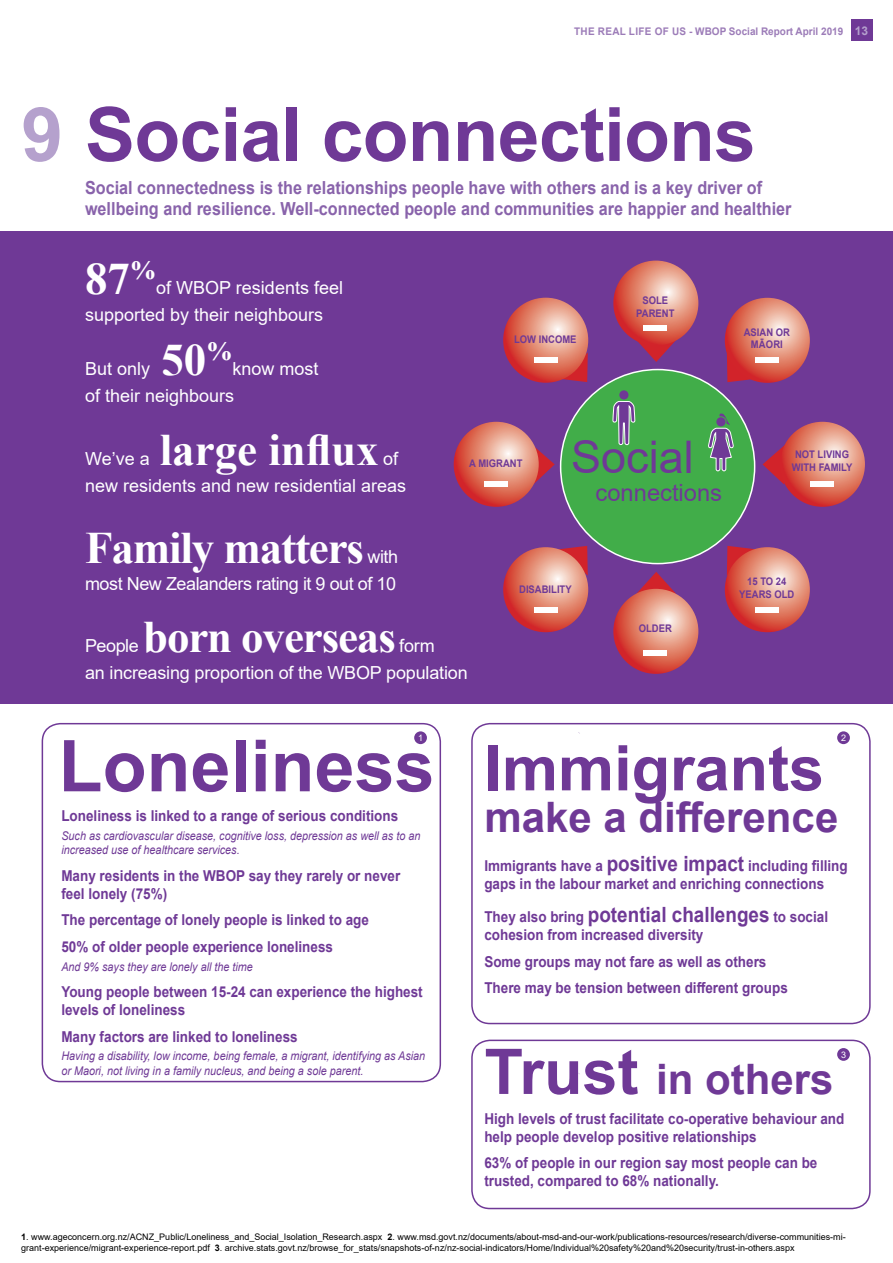
<style>
.page{position:relative;width:893px;height:1263px;background:#fff}
.page>*{position:absolute;margin:0;border:0;box-sizing:border-box;transform-origin:0 0}
.t1{font:700 75px "Arial";letter-spacing:-.01em;color:#6f3996}
.t2{font:700 72px "Arial";color:#6f3996}
.t3{font:700 63px "Arial";color:#6f3996}
.t4{font:700 45px "Times New Roman";letter-spacing:-.025em;color:#fff}
.t5{font:700 45px "Times New Roman";color:#fff}
.t6{font:45px "Arial";color:#6f3996}
.t7{font:700 42px "Arial";color:#6f3996}
.t8{font:23.7px "Arial";color:#6f3996}
.t9{font:18px/27px "Arial";color:#fff}
.t10{font:700 18px/21.6px "Arial";color:#8963ab;scale:.9 1}
.t11{font:18px/27px "Arial";letter-spacing:-.025em;color:#fff;text-align:right}
.t12{font:700 15px/18px "Arial";color:#6f3996;scale:.9 1}
.t13{font:italic 12px/14.4px "Arial";color:#6f3996;scale:.9 1}
.t14{font:700 10.5px/12.6px "Arial";color:#6f3996;text-align:center;scale:.9 1}
.t15{font:700 10.5px "Arial";color:#9c7cb8;scale:.95 1}
.t16{font:9px/10.8px "Arial";color:#000}
.t17{font:9px "Arial";color:#fff}
.s1{font-size:12px;color:#b5a1cd}
.s2{color:#b5a1cd}
.s3{font-size:21px}
.s4{font-size:63px}
.s5{font-weight:700}
</style>
<div class="page">
<div style="left:851px;top:20px;width:21px;height:21px;background:#6f3996"></div>
<div style="left:0;top:231px;width:893px;height:473px;background:#6f3996"></div>
<div style="left:471px;top:723px;width:400px;height:301px;border:2px solid #6f3996;border-radius:18px"></div>
<div style="left:471px;top:1039px;width:400px;height:170px;border:2px solid #6f3996;border-radius:18px"></div>
<svg style="left:566px;top:303px;width:18px;height:18px"></svg>
<svg style="left:552px;top:546px;width:36px;height:37px"></svg>
<svg style="left:560px;top:352px;width:28px;height:30px"></svg>
<svg style="left:535px;top:447px;width:20px;height:36px"></svg>
<svg style="left:762px;top:446px;width:23px;height:39px"></svg>
<svg style="left:637px;top:572px;width:39px;height:22px"></svg>
<svg style="left:638px;top:342px;width:36px;height:20px"></svg>
<div style="left:561px;top:370px;width:194px;height:194px;background:#41ad49;border-radius:50%"></div>
<svg style="left:613px;top:401px;width:22px;height:45px"></svg>
<div style="left:619px;top:390px;width:9px;height:9px;background:#6f3996;border-radius:50%"></div>
<svg style="left:708px;top:413px;width:26px;height:58px"></svg>
<svg style="left:503px;top:547px;width:85px;height:85px;background:#e18270"></svg>
<svg style="left:503px;top:298px;width:85px;height:85px;background:#e1816f"></svg>
<svg style="left:454px;top:422px;width:85px;height:85px;background:#e1816f"></svg>
<svg style="left:780px;top:422px;width:85px;height:85px;background:#e1816f"></svg>
<div style="left:534px;top:607px;width:23px;height:5px;background:#fff"></div>
<div style="left:534px;top:357px;width:23px;height:6px;background:#fff"></div>
<div style="left:484px;top:481px;width:24px;height:6px;background:#fff"></div>
<div style="left:811px;top:481px;width:23px;height:6px;background:#fff"></div>
<svg style="left:613px;top:589px;width:85px;height:85px;background:#e1816f"></svg>
<svg style="left:613px;top:261px;width:85px;height:85px;background:#e18270"></svg>
<svg style="left:731px;top:303px;width:16px;height:15px"></svg>
<svg style="left:727px;top:546px;width:34px;height:29px"></svg>
<svg style="left:727px;top:355px;width:29px;height:27px"></svg>
<svg style="left:725px;top:547px;width:85px;height:85px;background:#e18270"></svg>
<svg style="left:725px;top:298px;width:85px;height:85px;background:#e1816f"></svg>
<div style="left:755px;top:607px;width:24px;height:5px;background:#fff"></div>
<div style="left:755px;top:357px;width:24px;height:6px;background:#fff"></div>
<div style="left:643px;top:650px;width:24px;height:6px;background:#fff"></div>
<div style="left:643px;top:326px;width:24px;height:5px;background:#fff"></div>
<div style="left:42px;top:723px;width:399px;height:359px;border:2px solid #6f3996;border-radius:18px"></div>
<div style="left:414px;top:731px;width:13px;height:13px;background:#6f3996;border-radius:50%"></div>
<div style="left:837px;top:731px;width:13px;height:13px;background:#6f3996;border-radius:50%"></div>
<div style="left:837px;top:1048px;width:13px;height:13px;background:#6f3996;border-radius:50%"></div>
<p class="t15" style="left:574px;top:24px;width:311px">THE REAL LIFE OF US - WBOP Social Report April 2019 <span class="s1">13</span></p>
<h1 class="t1" style="left:21px;top:82px;width:736px"><span class="s2">9</span> Social connections</h1>
<p class="t10" style="left:85px;top:177px;width:786px">Social connectedness is the relationships people have with others and is a key driver of wellbeing and resilience. Well-connected people and communities are happier and healthier</p>
<h3 class="t4" style="left:85px;top:247px;width:73px">87<sup>%</sup></h3>
<p class="t9" style="left:85px;top:274px;width:259px;text-indent:71px">of WBOP residents feel supported by their neighbours</p>
<p class="t9" style="left:85px;top:355px;width:67px">But only</p>
<h3 class="t4" style="left:161px;top:328px;width:73px">50<sup>%</sup></h3>
<p class="t9" style="left:85px;top:355px;width:235px;text-indent:148px">know most of their neighbours</p>
<h3 class="t5" style="left:160px;top:417px;width:220px">large influx</h3>
<p class="t9" style="left:85px;top:445px;width:323px;text-indent:298px">of new residents and new residential areas</p>
<p class="t9" style="left:85px;top:445px;width:66px">We’ve a</p>
<h3 class="t4" style="left:85px;top:515px;width:281px">Family matters</h3>
<p class="t11" style="left:85px;top:543px;width:315px">with<br>most New Zealanders rating it 9 out of 10</p>
<p class="t14" style="left:514px;top:333px;width:71px">LOW INCOME</p>
<p class="t14" style="left:636px;top:294px;width:44px">SOLE<br>PARENT</p>
<p class="t14" style="left:744px;top:326px;width:53px">ASIAN OR<br>MĀORI</p>
<h3 class="t6" style="left:571px;top:426px;width:124px">Social</h3>
<h3 class="t8" style="left:595px;top:476px;width:128px">connections</h3>
<p class="t14" style="left:469px;top:458px;width:61px">A MIGRANT</p>
<p class="t14" style="left:792px;top:449px;width:69px;text-align:left">NOT LIVING<br>WITH FAMILY</p>
<p class="t14" style="left:519px;top:583px;width:60px">DISABILITY</p>
<p class="t14" style="left:739px;top:575px;width:63px">15 TO 24<br>YEARS OLD</p>
<h3 class="t4" style="left:143px;top:605px;width:254px">born overseas</h3>
<p class="t9" style="left:85px;top:632px;width:384px;text-indent:314px">form<br>an increasing proportion of the WBOP population</p>
<p class="t9" style="left:85px;top:632px;width:55px">People</p>
<p class="t14" style="left:639px;top:622px;width:38px">OLDER</p>
<p class="t17" style="left:418px;top:732px;width:7px">1</p>
<p class="t17" style="left:841px;top:732px;width:7px">2</p>
<h2 class="t2" style="left:59px;top:715px;width:378px">Loneliness</h2>
<h3 class="t3" style="left:484px;top:724px;width:341px">Immigrants</h3>
<h3 class="t7" style="left:484px;top:788px;width:355px">make a difference</h3>
<p class="t12" style="left:61px;top:807px;width:376px">Loneliness is linked to a range of serious conditions</p>
<p class="t13" style="left:61px;top:829px;width:400px">Such as cardiovascular disease, cognitive loss, depression as well as to an increased use of healthcare services.</p>
<p class="t12" style="left:61px;top:867px;width:378px">Many residents in the WBOP say they rarely or never feel lonely (75%)</p>
<p class="t12" style="left:61px;top:907px;width:343px;line-height:26.5px">The percentage of lonely people is linked to age<br>50% of older people experience loneliness</p>
<p class="t13" style="left:61px;top:959px;width:214px">And 9% says they are lonely all the time</p>
<p class="t12" style="left:61px;top:983px;width:403px">Young people between 15-24 can experience the highest levels of loneliness</p>
<p class="t12" style="left:61px;top:1027px;width:264px">Many factors are linked to loneliness</p>
<p class="t13" style="left:61px;top:1049px;width:406px">Having a disability, low income, being female, a migrant, identifying as Asian or Maori, not living in a family nucleus, and being a sole parent.</p>
<p class="t12" style="left:484px;top:856px;width:405px">Immigrants have a <span class="s3">positive impact</span> including filling gaps in the labour market and enriching connections</p>
<p class="t12" style="left:484px;top:908px;width:383px">They also bring <span class="s3">potential challenges</span> to social cohesion from increased diversity</p>
<p class="t12" style="left:484px;top:948px;width:339px;line-height:26.5px">Some groups may not fare as well as others<br>There may be tension between different groups</p>
<h3 class="t7" style="left:484px;top:1049px;width:350px"><span class="s4">Trust</span> in others</h3>
<p class="t17" style="left:841px;top:1048px;width:7px">3</p>
<p class="t12" style="left:484px;top:1109px;width:402px">High levels of trust facilitate co-operative behaviour and help people develop positive relationships</p>
<p class="t12" style="left:484px;top:1154px;width:372px">63% of people in our region say most people can be trusted, compared to 68% nationally.</p>
<p class="t16" style="left:21px;top:1231px;width:826px"><span class="s5">1</span>. www.ageconcern.org.nz/ACNZ_Public/Loneliness_and_Social_Isolation_Research.aspx <span class="s5">2</span>. www.msd.govt.nz/documents/about-msd-and-our-work/publications-resources/research/diverse-communities-mi&shy;grant-experience/migrant-experience-report.pdf <span class="s5">3</span>. archive.stats.govt.nz/browse_for_stats/snapshots-of-nz/nz-social-indicators/Home/Individual%20safety%20and%20security/trust-in-others.aspx</p>
</div>
